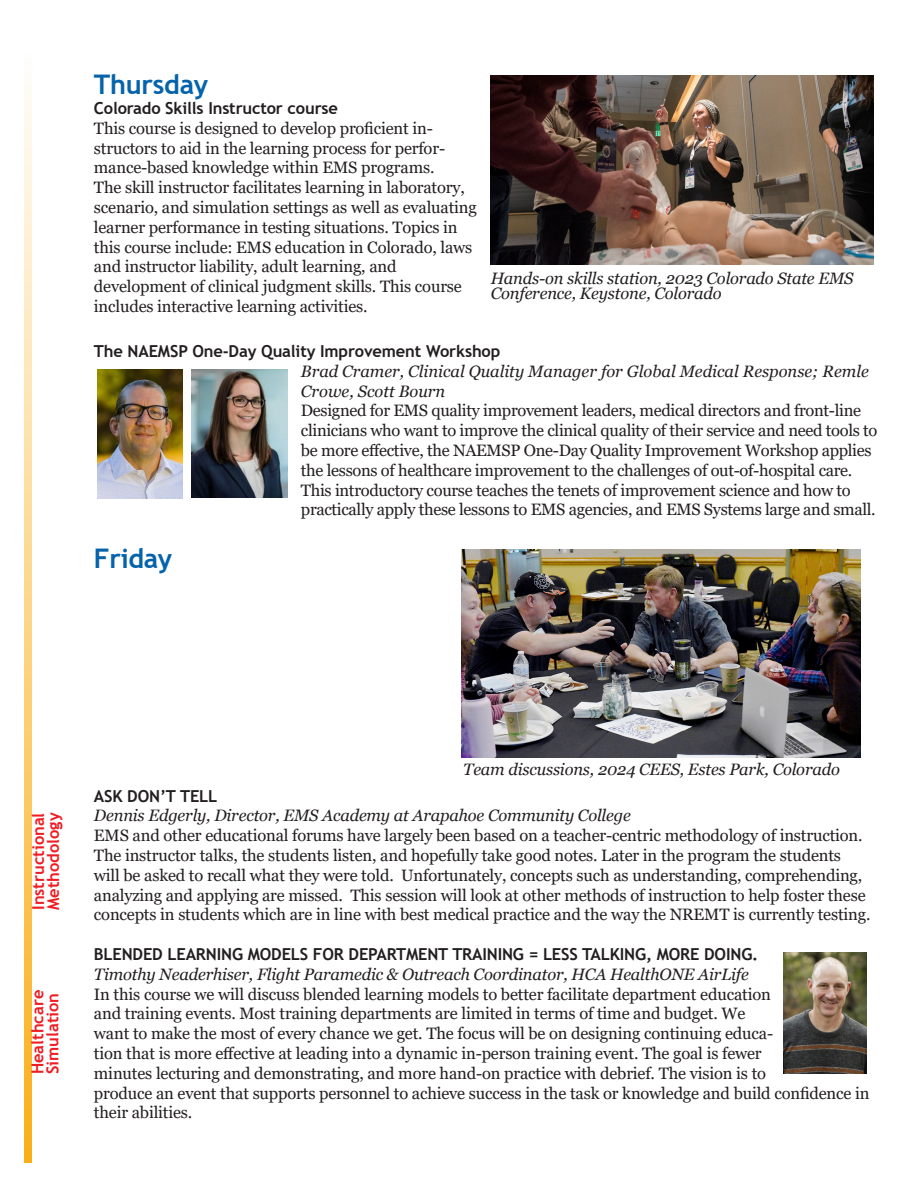
<style>
.page{position:relative;width:918px;height:1188px;background:#fff}
.page>*{position:absolute;margin:0;border:0;box-sizing:border-box;transform-origin:0 0}
.t1{font:700 27px "Trebuchet MS";letter-spacing:-.01em;color:#0563ab}
.t2{font:16.5px/19.8px "Georgia";letter-spacing:-.01em;color:#231f20}
.t3{font:italic 16.5px/19.8px "Georgia";letter-spacing:-.01em;color:#231f20}
.t4{font:700 16.5px "Trebuchet MS";letter-spacing:-.01em;color:#231f20}
.t5{font:700 16.5px "Trebuchet MS";color:#ee1d23}
</style>
<div class="page">
<svg style="left:24px;top:94px;width:7px;height:1069px;background:#fbd485"></svg>
<img style="left:491px;top:76px;width:383px;height:189px">
<img style="left:783px;top:953px;width:84px;height:120px">
<img style="left:97px;top:370px;width:86px;height:128px">
<img style="left:191px;top:370px;width:96px;height:127px">
<img style="left:462px;top:550px;width:399px;height:208px">
<p class="t1" style="left:94px;top:68px;width:116px">Thursday</p>
<p class="t4" style="left:94px;top:98px;width:246px">Colorado Skills Instructor course</p>
<p class="t2" style="left:94px;top:119px;width:384px">This course is designed to develop proficient in&shy;structors to aid in the learning process for perfor&shy;mance-based knowledge within EMS programs.<br>The skill instructor facilitates learning in laboratory, scenario, and simulation settings as well as evaluating learner performance in testing situations. Topics in this course include: EMS education in Colorado, laws and instructor liability, adult learning, and</p>
<p class="t2" style="left:94px;top:277px;width:369px">development of clinical judgment skills. This course</p>
<p class="t2" style="left:94px;top:297px;width:275px">includes interactive learning activities.</p>
<p class="t4" style="left:94px;top:341px;width:408px">The NAEMSP One-Day Quality Improvement Workshop</p>
<p class="t3" style="left:301px;top:361px;width:570px">Brad Cramer, Clinical Quality Manager for Global Medical Response; Remle<br>Crowe, Scott Bourn</p>
<p class="t2" style="left:301px;top:401px;width:578px">Designed for EMS quality improvement leaders, medical directors and front-line clinicians who want to improve the clinical quality of their service and need tools to be more effective, the NAEMSP One-Day Quality Improvement Workshop applies the lessons of healthcare improvement to the challenges of out-of-hospital care.<br>This introductory course teaches the tenets of improvement science and how to practically apply these lessons to EMS agencies, and EMS Systems large and small.</p>
<p class="t1" style="left:94px;top:541px;width:80px">Friday</p>
<p class="t3" style="left:491px;top:269px;width:364px">Hands-on skills station, 2023 Colorado State EMS</p>
<p class="t3" style="left:491px;top:284px;width:233px">Conference, Keystone, Colorado</p>
<p class="t5" style="left:28px;top:910px;width:99px;rotate:-90deg">Instructional</p>
<p class="t5" style="left:43px;top:910px;width:99px;rotate:-90deg">Methodology</p>
<p class="t5" style="left:27px;top:1074px;width:86px;rotate:-90deg">Healthcare</p>
<p class="t5" style="left:42px;top:1074px;width:83px;rotate:-90deg">Simulation</p>
<p class="t3" style="left:463px;top:759px;width:378px">Team discussions, 2024 CEES, Estes Park, Colorado</p>
<p class="t4" style="left:94px;top:785px;width:125px">ASK DON’T TELL</p>
<p class="t3" style="left:94px;top:806px;width:538px">Dennis Edgerly, Director, EMS Academy at Arapahoe Community College</p>
<p class="t2" style="left:94px;top:826px;width:778px">EMS and other educational forums have largely been based on a teacher-centric methodology of instruction.<br>The instructor talks, the students listen, and hopefully take good notes. Later in the program the students will be asked to recall what they were told. Unfortunately, concepts such as understanding, comprehending, analyzing and applying are missed. This session will look at other methods of instruction to help foster these concepts in students which are in line with best medical practice and the way the NREMT is currently testing.</p>
<p class="t4" style="left:94px;top:944px;width:666px">BLENDED LEARNING MODELS FOR DEPARTMENT TRAINING = LESS TALKING, MORE DOING.</p>
<p class="t3" style="left:94px;top:964px;width:656px">Timothy Neaderhiser, Flight Paramedic &amp; Outreach Coordinator, HCA HealthONE AirLife</p>
<p class="t2" style="left:94px;top:984px;width:777px">In this course we will discuss blended learning models to better facilitate department education<br>and training events. Most training departments are limited in terms of time and budget. We<br>want to make the most of every chance we get. The focus will be on designing continuing educa-<br>tion that is more effective at leading into a dynamic in-person training event. The goal is fewer<br>minutes lecturing and demonstrating, and more hand-on practice with debrief. The vision is to<br>produce an event that supports personnel to achieve success in the task or knowledge and build confidence in their abilities.</p>
</div>
